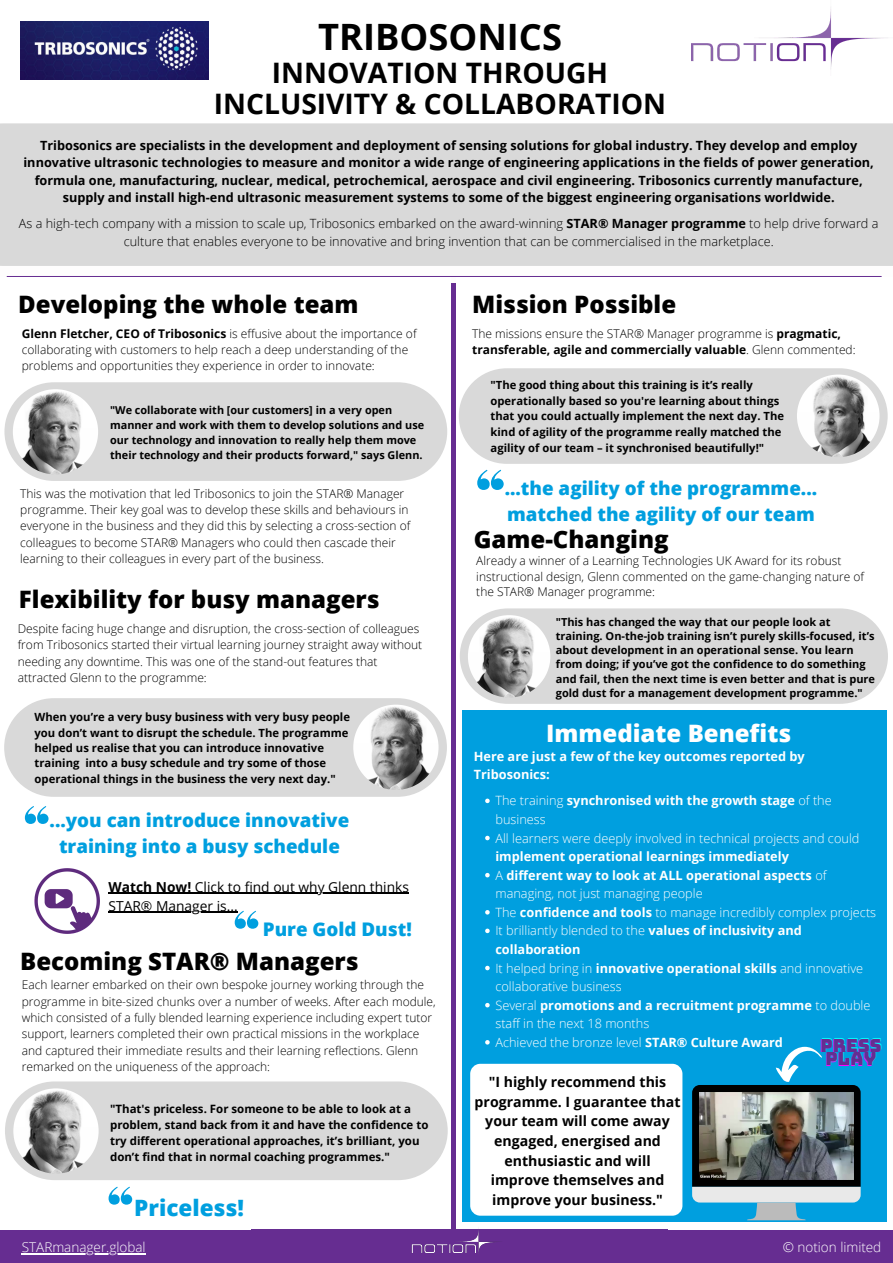
<style>
.page{position:relative;width:893px;height:1263px;background:#fff}
.page>*{position:absolute;margin:0;border:0;box-sizing:border-box;transform-origin:0 0}
.t1{font:700 36.3px "Open Sans";color:#000}
.t2{font:700 28.2px "Open Sans";color:#000}
.t3{font:800 24px "Open Sans";color:#000}
.t4{font:800 24px "Open Sans";color:#fff}
.t5{font:800 22.5px "Open Sans";color:#009fdf}
.t6{font:800 18.75px/25.9px "Open Sans";color:#009fdf;text-align:center}
.t7{font:18.15px/13.6px "Bungee";color:#f0f}
.t8{font:700 14.1px/19.7px "Open Sans";color:#000;text-align:center}
.t9{font:13.8px/19.1px "Open Sans";color:#000}
.t10{font:300 13.5px "Open Sans";color:#fff}
.t11{font:300 12.75px/18.6px "Open Sans";color:#fff}
.t12{font:700 12.75px/18.6px "Open Sans";color:#fff}
.t13{font:700 12.67px/17.4px "Open Sans";color:#000;text-align:center}
.t14{font:300 12.67px/17.4px "Open Sans";color:#000;text-align:center}
.t15{font:300 12px/16.4px "Open Sans";color:#000}
.t16{font:700 11.48px/16px "Open Sans";color:#000}
.t17{font:700 11.25px/15.4px "Open Sans";color:#000}
.t18{font:700 11.02px/14.2px "Open Sans";color:#000}
.t19{font:700 10.88px/15.2px "Open Sans";color:#000}
.s1{font-weight:700}
.s2{font-weight:300}
</style>
<div class="page">
<div style="left:0;top:1230px;width:893px;height:33px;background:#662d91"></div>
<img style="left:691px;top:7px;width:197px;height:62px">
<img style="left:20px;top:22px;width:189px;height:58px">
<div style="left:462px;top:710px;width:424px;height:512px;background:#009fdf"></div>
<img style="left:404px;top:1219px;width:106px;height:34px">
<svg style="left:109px;top:1186px;width:23px;height:18px"></svg>
<svg style="left:477px;top:470px;width:27px;height:20px"></svg>
<div style="left:4px;top:382px;width:443px;height:99px;background:#d9d9d9"></div>
<img style="left:13px;top:389px;width:85px;height:85px">
<svg style="left:60px;top:868px;width:252px;height:66px"></svg>
<div style="left:4px;top:698px;width:443px;height:99px;background:#d9d9d9"></div>
<img style="left:353px;top:705px;width:85px;height:85px">
<div style="left:5px;top:1081px;width:443px;height:99px;background:#d9d9d9"></div>
<img style="left:13px;top:1088px;width:86px;height:85px">
<div style="left:459px;top:368px;width:428px;height:96px;background:#d9d9d9"></div>
<img style="left:797px;top:374px;width:82px;height:83px">
<div style="left:460px;top:608px;width:428px;height:96px;background:#d9d9d9"></div>
<img style="left:468px;top:615px;width:82px;height:82px">
<img style="left:34px;top:869px;width:65px;height:64px">
<div style="left:470px;top:1064px;width:212px;height:152px;background:#fff;border-radius:10px"></div>
<div style="left:0;top:123px;width:893px;height:143px;background:#d9d9d9"></div>
<hr style="left:7px;top:276px;width:874px;height:1px;background:#662d91">
<svg style="left:25px;top:806px;width:24px;height:18px"></svg>
<svg style="left:485px;top:799px;width:5px;height:4px"></svg>
<svg style="left:485px;top:836px;width:5px;height:4px"></svg>
<svg style="left:485px;top:873px;width:5px;height:4px"></svg>
<svg style="left:485px;top:910px;width:5px;height:4px"></svg>
<svg style="left:485px;top:929px;width:5px;height:4px"></svg>
<svg style="left:485px;top:966px;width:5px;height:4px"></svg>
<svg style="left:485px;top:1003px;width:5px;height:4px"></svg>
<svg style="left:485px;top:1040px;width:5px;height:4px"></svg>
<img style="left:692px;top:1047px;width:168px;height:173px">
<hr style="left:22px;top:1253px;width:124px;height:1px;background:#fff">
<hr style="left:109px;top:893px;width:86px;height:1px;background:#000">
<hr style="left:195px;top:893px;width:214px;height:1px;background:#000">
<hr style="left:109px;top:912px;width:129px;height:1px;background:#000">
<p class="t1" style="left:318px;top:11px;width:245px">TRIBOSONICS</p>
<p class="t2" style="left:272px;top:52px;width:338px">INNOVATION THROUGH</p>
<p class="t2" style="left:214px;top:83px;width:454px">INCLUSIVITY &amp; COLLABORATION</p>
<p class="t13" style="left:23px;top:136px;width:852px">Tribosonics are specialists in the development and deployment of sensing solutions for global industry. They develop and employ innovative ultrasonic technologies to measure and monitor a wide range of engineering applications in the fields of power generation, formula one, manufacturing, nuclear, medical, petrochemical, aerospace and civil engineering. Tribosonics currently manufacture, supply and install high-end ultrasonic measurement systems to some of the biggest engineering organisations worldwide.</p>
<p class="t14" style="left:19px;top:215px;width:861px">As a high-tech company with a mission to scale up, Tribosonics embarked on the award-winning <span class="s1">STAR® Manager programme</span> to help drive forward a culture that enables everyone to be innovative and bring invention that can be commercialised in the marketplace.</p>
<p class="t3" style="left:18px;top:287px;width:342px">Developing the whole team</p>
<p class="t3" style="left:472px;top:287px;width:205px">Mission Possible</p>
<p class="t15" style="left:22px;top:325px;width:396px"><span class="s1">Glenn Fletcher, CEO of Tribosonics</span> is effusive about the importance of collaborating with customers to help reach a deep understanding of the problems and opportunities they experience in order to innovate:</p>
<p class="t19" style="left:110px;top:402px;width:315px">"We collaborate with [our customers] in a very open manner and work with them to develop solutions and use our technology and innovation to really help them move their technology and their products forward," says Glenn.</p>
<p class="t15" style="left:20px;top:485px;width:392px">This was the motivation that led Tribosonics to join the STAR® Manager programme. Their key goal was to develop these skills and behaviours in everyone in the business and they did this by selecting a cross-section of colleagues to become STAR® Managers who could then cascade their learning to their colleagues in every part of the business.</p>
<p class="t3" style="left:19px;top:582px;width:362px">Flexibility for busy managers</p>
<p class="t15" style="left:18px;top:620px;width:406px">Despite facing huge change and disruption, the cross-section of colleagues from Tribosonics started their virtual learning journey straight away without needing any downtime. This was one of the stand-out features that attracted Glenn to the programme:</p>
<p class="t17" style="left:35px;top:709px;width:317px">When you’re a very busy business with very busy people you don’t want to disrupt the schedule. The programme helped us realise that you can introduce innovative training into a busy schedule and try some of those operational things in the business the very next day."</p>
<p class="t6" style="left:50px;top:807px;width:301px">...you can introduce innovative training into a busy schedule</p>
<p class="t9" style="left:109px;top:876px;width:302px"><span class="s1">Watch Now!</span> Click to find out why Glenn thinks<br>STAR® Manager is...</p>
<p class="t6" style="left:263px;top:915px;width:150px">Pure Gold Dust!</p>
<p class="t3" style="left:20px;top:945px;width:340px">Becoming STAR® Managers</p>
<p class="t15" style="left:22px;top:976px;width:415px">Each learner embarked on their own bespoke journey working through the programme in bite-sized chunks over a number of weeks. After each module, which consisted of a fully blended learning experience including expert tutor support, learners completed their own practical missions in the workplace and captured their immediate results and their learning reflections. Glenn remarked on the uniqueness of the approach:</p>
<p class="t16" style="left:110px;top:1101px;width:320px">"That's priceless. For someone to be able to look at a problem, stand back from it and have the confidence to try different operational approaches, it’s brilliant, you don’t find that in normal coaching programmes."</p>
<p class="t5" style="left:134px;top:1192px;width:111px">Priceless!</p>
<p class="t15" style="left:472px;top:325px;width:385px">The missions ensure the STAR® Manager programme is <span class="s1">pragmatic, transferable, agile and commercially valuable</span>. Glenn commented:</p>
<p class="t17" style="left:490px;top:377px;width:295px;line-height:15.7px">"The good thing about this training is it’s really operationally based so you're learning about things that you could actually implement the next day. The kind of agility of the programme really matched the agility of our team – it synchronised beautifully!"</p>
<p class="t6" style="left:505px;top:475px;width:314px">...the agility of the programme...</p>
<p class="t6" style="left:507px;top:501px;width:309px">matched the agility of our team</p>
<p class="t3" style="left:474px;top:523px;width:196px">Game-Changing</p>
<p class="t15" style="left:476px;top:553px;width:389px;line-height:15.2px">Already a winner of a Learning Technologies UK Award for its robust instructional design, Glenn commented on the game-changing nature of the STAR® Manager programme:</p>
<p class="t18" style="left:556px;top:614px;width:321px">"This has changed the way that our people look at training. On-the-job training isn’t purely skills-focused, it’s about development in an operational sense. You learn from doing; if you’ve got the confidence to do something and fail, then the next time is even better and that is pure gold dust for a management development programme."</p>
<p class="t4" style="left:546px;top:716px;width:247px">Immediate Benefits</p>
<p class="t12" style="left:474px;top:746px;width:332px">Here are just a few of the key outcomes reported by<br>Tribosonics:</p>
<p class="t12" style="left:495px;top:791px;width:338px"><span class="s2">The training</span> synchronised with the growth stage <span class="s2">of the business</span></p>
<p class="t11" style="left:495px;top:828px;width:365px">All learners were deeply involved in technical projects and could <span class="s1">implement operational learnings immediately</span></p>
<p class="t12" style="left:495px;top:865px;width:333px"><span class="s2">A</span> different way to look at ALL operational aspects <span class="s2">of managing, not just managing people</span></p>
<p class="t11" style="left:495px;top:902px;width:382px">The <span class="s1">confidence and tools</span> to manage incredibly complex projects</p>
<p class="t12" style="left:495px;top:921px;width:308px"><span class="s2">It brilliantly blended to the</span> values of inclusivity and collaboration</p>
<p class="t11" style="left:495px;top:958px;width:369px">It helped bring in <span class="s1">innovative operational skills</span> and innovative collaborative business</p>
<p class="t11" style="left:495px;top:995px;width:376px">Several <span class="s1">promotions and a recruitment programme</span> to double staff in the next 18 months</p>
<p class="t11" style="left:495px;top:1032px;width:289px">Achieved the bronze level <span class="s1">STAR® Culture Award</span></p>
<p class="t7" style="left:820px;top:1039px;width:63px">PRESS<br>PLAY</p>
<p class="t8" style="left:474px;top:1071px;width:207px">"I highly recommend this programme. I guarantee that your team will come away engaged, energised and enthusiastic and will improve themselves and improve your business."</p>
<p class="t10" style="left:22px;top:1238px;width:125px">STARmanager.global</p>
<p class="t10" style="left:783px;top:1238px;width:100px">© notion limited</p>
</div>
